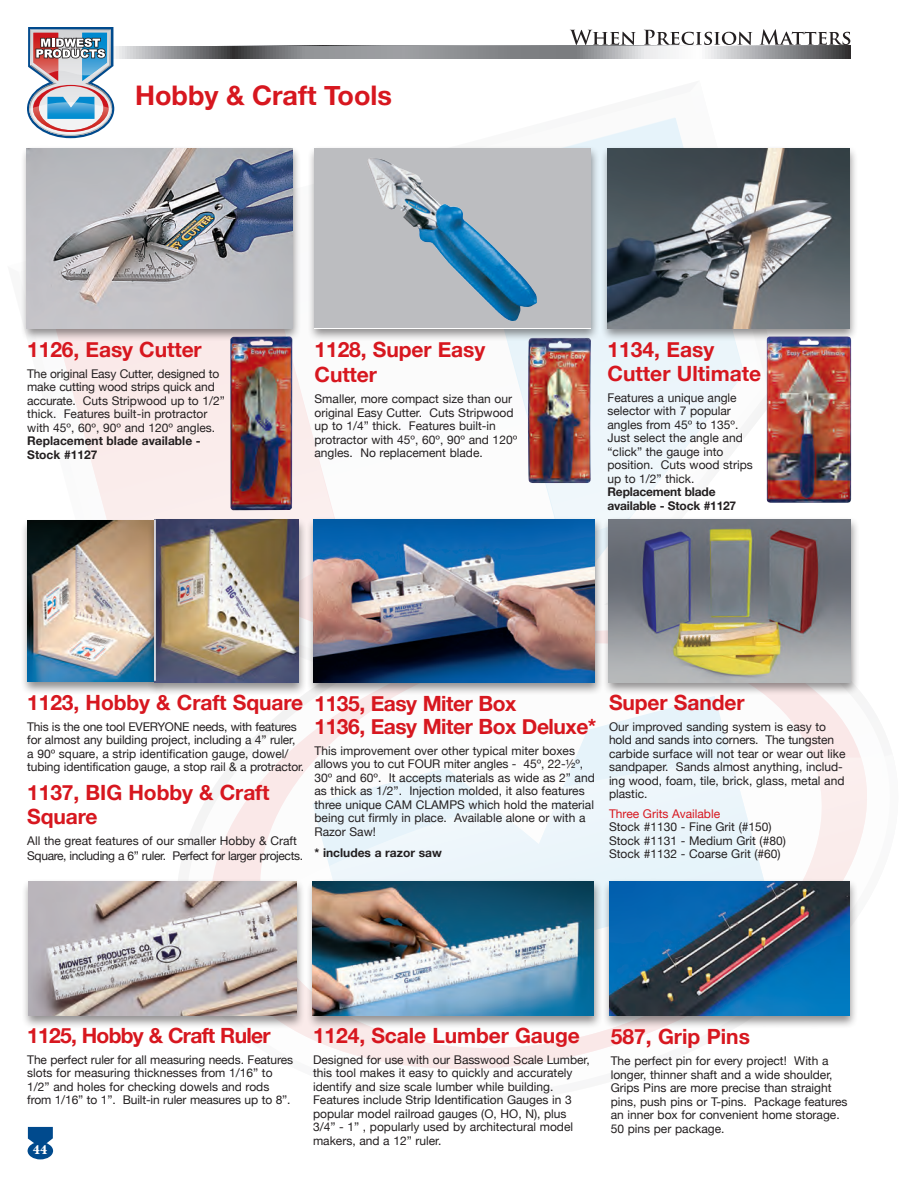
<style>
.page{position:relative;width:918px;height:1188px;background:#fff}
.page>*{position:absolute;margin:0;border:0;box-sizing:border-box;transform-origin:0 0}
.t1{font:700 27px "Helvetica Neue";color:#d7171f}
.t2{font:700 21px/24px "Helvetica Neue";letter-spacing:-.005em;color:#d7171f}
.t3{font:700 21px "Helvetica Neue";letter-spacing:-.035em;color:#d7171f}
.t4{font:700 13.5px "Baskerville";color:#fff}
.t5{font:12px/13.5px "Helvetica Neue";color:#231f20}
.t6{font:12px/15px "Helvetica Neue";letter-spacing:-.03em;color:#231f20}
.t7{font:700 12px/13.5px "Helvetica Neue";color:#231f20}
.t8{font:12px "Helvetica Neue";color:#d7171f}
</style>
<div class="page">
<svg style="left:185px;top:696px;width:676px;height:165px"></svg>
<svg style="left:312px;top:696px;width:453px;height:62px"></svg>
<svg style="left:59px;top:342px;width:276px;height:176px"></svg>
<svg style="left:507px;top:117px;width:237px;height:400px"></svg>
<svg style="left:198px;top:758px;width:669px;height:311px"></svg>
<div style="left:28px;top:1142px;width:25px;height:17px;background:#004a8d;border-radius:50%"></div>
<svg style="left:28px;top:1127px;width:25px;height:17px"></svg>
<svg style="left:219px;top:45px;width:304px;height:1px"></svg>
<svg style="left:523px;top:29px;width:327px;height:17px"></svg>
<svg style="left:113px;top:46px;width:737px;height:13px"></svg>
<svg style="left:28px;top:27px;width:85px;height:109px"></svg>
<div style="left:306px;top:878px;width:297px;height:151px;background:#231f20;opacity:.5"></div>
<img style="left:313px;top:881px;width:281px;height:134px">
<div style="left:21px;top:878px;width:284px;height:151px;background:#231f20;opacity:.5"></div>
<img style="left:28px;top:881px;width:268px;height:134px">
<div style="left:603px;top:878px;width:256px;height:151px;background:#231f20;opacity:.5"></div>
<img style="left:609px;top:881px;width:240px;height:134px">
<div style="left:602px;top:517px;width:258px;height:179px;background:#231f20;opacity:.5"></div>
<img style="left:609px;top:520px;width:241px;height:162px">
<div style="left:306px;top:517px;width:298px;height:179px;background:#231f20;opacity:.5"></div>
<img style="left:313px;top:520px;width:281px;height:162px">
<div style="left:20px;top:518px;width:145px;height:178px;background:#231f20;opacity:.5"></div>
<img style="left:27px;top:521px;width:120px;height:161px">
<div style="left:147px;top:517px;width:160px;height:179px;background:#231f20;opacity:.5"></div>
<img style="left:154px;top:520px;width:144px;height:162px">
<hr style="left:154px;top:520px;width:2px;height:161px;background:#fff">
<div style="left:600px;top:146px;width:258px;height:196px;background:#231f20;opacity:.5"></div>
<img style="left:608px;top:148px;width:241px;height:180px">
<div style="left:307px;top:146px;width:293px;height:196px;background:#231f20;opacity:.5"></div>
<div style="left:315px;top:148px;width:276px;height:180px;background:#bcbdc0"></div>
<img style="left:368px;top:158px;width:169px;height:163px">
<div style="left:20px;top:146px;width:282px;height:196px;background:#231f20;opacity:.5"></div>
<img style="left:27px;top:148px;width:265px;height:180px">
<img style="left:230px;top:336px;width:62px;height:174px">
<img style="left:528px;top:337px;width:64px;height:146px">
<img style="left:767px;top:336px;width:84px;height:167px">
<p class="t1" style="left:135px;top:78px;width:258px">Hobby &amp; Craft Tools</p>
<p class="t2" style="left:27px;top:337px;width:176px">1126, Easy Cutter</p>
<p class="t5" style="left:27px;top:367px;width:199px">The original Easy Cutter, designed to make cutting wood strips quick and accurate. Cuts Stripwood up to 1/2” thick. Features built-in protractor with 45º, 60º, 90º and 120º angles.</p>
<p class="t7" style="left:27px;top:434px;width:175px">Replacement blade available -<br>Stock #1127</p>
<p class="t2" style="left:315px;top:336px;width:172px;line-height:25.2px">1128, Super Easy<br>Cutter</p>
<p class="t5" style="left:315px;top:392px;width:204px">Smaller, more compact size than our original Easy Cutter. Cuts Stripwood up to 1/4” thick. Features built-in protractor with 45º, 60º, 90º and 120º angles. No replacement blade.</p>
<p class="t2" style="left:608px;top:337px;width:155px">1134, Easy<br>Cutter Ultimate</p>
<p class="t5" style="left:608px;top:391px;width:137px">Features a unique angle selector with 7 popular angles from 45º to 135º.<br>Just select the angle and “click” the gauge into</p>
<p class="t5" style="left:608px;top:458px;width:147px">position. Cuts wood strips up to 1/2” thick.</p>
<p class="t7" style="left:608px;top:485px;width:110px">Replacement blade</p>
<p class="t7" style="left:608px;top:499px;width:130px">available - Stock #1127</p>
<p class="t2" style="left:27px;top:690px;width:277px">1123, Hobby &amp; Craft Square</p>
<p class="t5" style="left:27px;top:720px;width:279px">This is the one tool EVERYONE needs, with features for almost any building project, including a 4” ruler, a 90º square, a strip identification gauge, dowel/ tubing identification gauge, a stop rail &amp; a protractor.</p>
<p class="t2" style="left:27px;top:780px;width:244px">1137, BIG Hobby &amp; Craft<br>Square</p>
<p class="t6" style="left:27px;top:833px;width:277px">All the great features of our smaller Hobby &amp; Craft<br>Square, including a 6” ruler. Perfect for larger projects.</p>
<p class="t2" style="left:315px;top:691px;width:203px">1135, Easy Miter Box</p>
<p class="t2" style="left:315px;top:714px;width:283px">1136, Easy Miter Box Deluxe*</p>
<p class="t5" style="left:315px;top:744px;width:282px">This improvement over other typical miter boxes allows you to cut FOUR miter angles - 45º, 22-½º, 30º and 60º. It accepts materials as wide as 2” and as thick as 1/2”. Injection molded, it also features three unique CAM CLAMPS which hold the material being cut firmly in place. Available alone or with a Razor Saw!</p>
<p class="t7" style="left:315px;top:846px;width:129px">* includes a razor saw</p>
<p class="t2" style="left:609px;top:690px;width:137px">Super Sander</p>
<p class="t5" style="left:609px;top:720px;width:238px">Our improved sanding system is easy to hold and sands into corners. The tungsten carbide surface will not tear or wear out like sandpaper. Sands almost anything, includ&shy;ing wood, foam, tile, brick, glass, metal and plastic.</p>
<p class="t8" style="left:609px;top:806px;width:113px">Three Grits Available</p>
<p class="t5" style="left:609px;top:820px;width:164px">Stock #1130 - Fine Grit (#150)</p>
<p class="t5" style="left:609px;top:834px;width:178px">Stock #1131 - Medium Grit (#80)</p>
<p class="t5" style="left:609px;top:847px;width:173px">Stock #1132 - Coarse Grit (#60)</p>
<p class="t3" style="left:27px;top:1022px;width:245px">1125, Hobby &amp; Craft Ruler</p>
<p class="t5" style="left:27px;top:1053px;width:267px">The perfect ruler for all measuring needs. Features slots for measuring thicknesses from 1/16” to 1/2” and holes for checking dowels and rods from 1/16” to 1”. Built-in ruler measures up to 8”.</p>
<p class="t4" style="left:33px;top:1141px;width:16px">44</p>
<p class="t2" style="left:313px;top:1023px;width:268px">1124, Scale Lumber Gauge</p>
<p class="t5" style="left:313px;top:1053px;width:278px">Designed for use with our Basswood Scale Lumber, this tool makes it easy to quickly and accurately identify and size scale lumber while building.<br>Features include Strip Identification Gauges in 3 popular model railroad gauges (O, HO, N), plus 3/4” - 1” , popularly used by architectural model makers, and a 12” ruler.</p>
<p class="t2" style="left:611px;top:1024px;width:141px">587, Grip Pins</p>
<p class="t5" style="left:611px;top:1054px;width:238px">The perfect pin for every project! With a longer, thinner shaft and a wide shoulder, Grips Pins are more precise than straight pins, push pins or T-pins. Package features an inner box for convenient home storage.<br>50 pins per package.</p>
</div>
